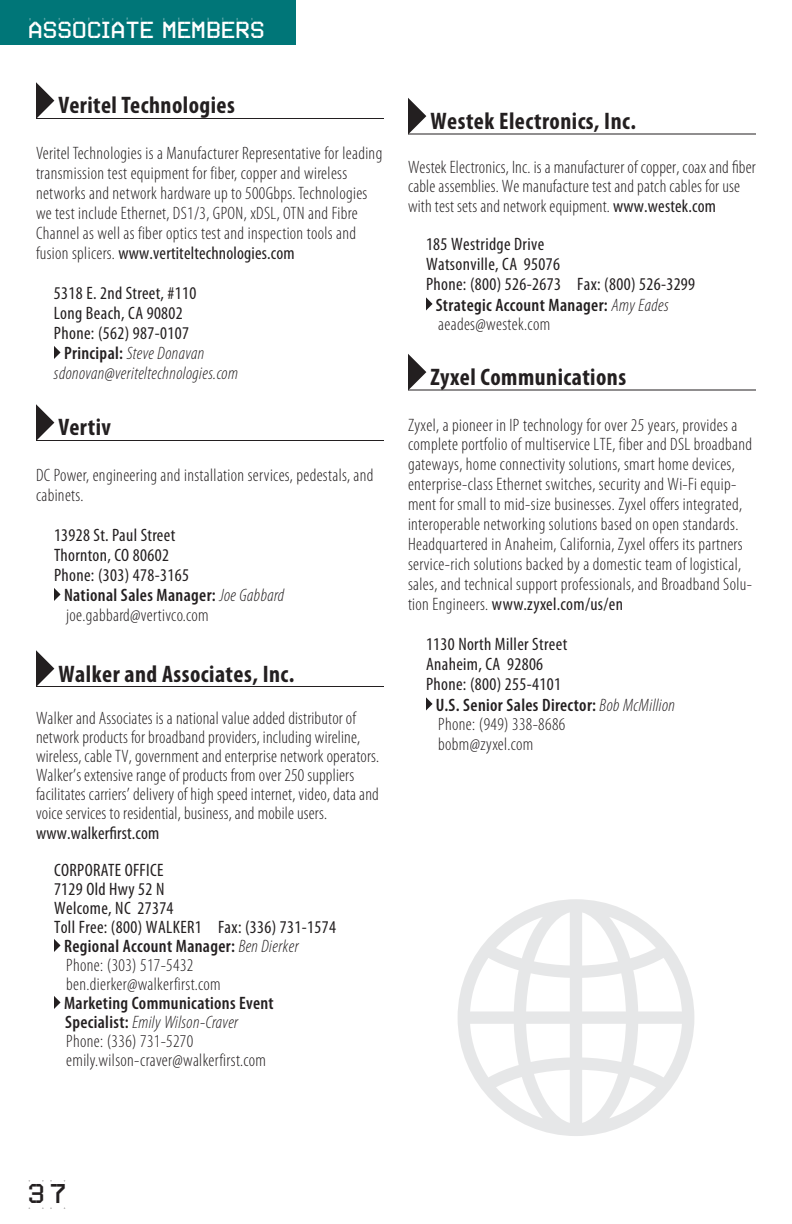
<style>
.page{position:relative;width:792px;height:1224px;background:#fff}
.page>*{position:absolute;margin:0;border:0;box-sizing:border-box;transform-origin:0 0}
.t1{font:28px "T SERIESD";color:#231f20}
.t2{font:700 condensed 24px "Myriad Pro";letter-spacing:.02em;color:#231f20}
.t3{font:24px "T SERIESA";color:#fff}
.t4{font:300 condensed 18px/20px "Myriad Pro";letter-spacing:.02em;color:#231f20}
.t5{font:condensed 18px/37px "Myriad Pro";letter-spacing:.02em;color:#231f20;text-align:right}
.t6{font:600 condensed 18px "Myriad Pro";letter-spacing:.02em;color:#231f20}
.t7{font:italic 300 condensed 18px "Myriad Pro";letter-spacing:.02em;color:#231f20}
.s1{font-weight:400}
.s2{font-weight:600;font-style:normal}
.s3{font-weight:300;font-style:italic}
.s4{font-weight:600}
.s5{font-style:italic}
</style>
<div class="page">
<div style="left:0;top:0;width:296px;height:45px;background:#007678"></div>
<svg style="left:458px;top:899px;width:236px;height:237px"></svg>
<svg style="left:36px;top:82px;width:18px;height:36px"></svg>
<hr style="left:36px;top:118px;width:348px;height:1px;background:#231f20">
<svg style="left:54px;top:346px;width:7px;height:13px"></svg>
<svg style="left:36px;top:404px;width:18px;height:36px"></svg>
<hr style="left:36px;top:440px;width:348px;height:1px;background:#231f20">
<svg style="left:54px;top:588px;width:7px;height:13px"></svg>
<svg style="left:36px;top:650px;width:18px;height:36px"></svg>
<hr style="left:36px;top:686px;width:348px;height:1px;background:#231f20">
<svg style="left:54px;top:939px;width:7px;height:13px"></svg>
<svg style="left:54px;top:996px;width:7px;height:13px"></svg>
<svg style="left:408px;top:98px;width:18px;height:36px"></svg>
<hr style="left:408px;top:134px;width:348px;height:1px;background:#231f20">
<svg style="left:426px;top:297px;width:7px;height:13px"></svg>
<svg style="left:408px;top:354px;width:18px;height:36px"></svg>
<hr style="left:408px;top:390px;width:348px;height:1px;background:#231f20">
<svg style="left:426px;top:697px;width:7px;height:13px"></svg>
<h2 class="t3" style="left:30px;top:18px;width:238px">ASSOCIATE MEMBERS</h2>
<h2 class="t2" style="left:59px;top:92px;width:178px">Veritel Technologies</h2>
<p class="t4" style="left:36px;top:143px;width:348px">Veritel Technologies is a Manufacturer Representative for leading transmission test equipment for fiber, copper and wireless networks and network hardware up to 500Gbps. Technologies we test include Ethernet, DS1/3, GPON, xDSL, OTN and Fibre Channel as well as fiber optics test and inspection tools and fusion splicers. <span class="s1">www.vertiteltechnologies.com</span></p>
<p class="t5" style="left:54px;top:275px;width:144px">5318 E. 2nd Street, #110</p>
<p class="t5" style="left:54px;top:295px;width:130px">Long Beach, CA 90802</p>
<p class="t5" style="left:54px;top:315px;width:136px">Phone: (562) 987-0107</p>
<p class="t7" style="left:64px;top:343px;width:142px"><span class="s2">Principal:</span> Steve Donavan</p>
<p class="t7" style="left:54px;top:363px;width:186px">sdonovan@veriteltechnologies.com</p>
<h2 class="t2" style="left:59px;top:414px;width:54px">Vertiv</h2>
<p class="t4" style="left:36px;top:465px;width:339px">DC Power, engineering and installation services, pedestals, and cabinets.</p>
<p class="t5" style="left:54px;top:517px;width:123px">13928 St. Paul Street</p>
<p class="t5" style="left:54px;top:537px;width:116px">Thornton, CO 80602</p>
<p class="t5" style="left:54px;top:557px;width:136px">Phone: (303) 478-3165</p>
<p class="t6" style="left:64px;top:585px;width:222px">National Sales Manager: <span class="s3">Joe Gabbard</span></p>
<p class="t4" style="left:66px;top:605px;width:144px">joe.gabbard@vertivco.com</p>
<h2 class="t2" style="left:59px;top:661px;width:237px">Walker and Associates, Inc.</h2>
<p class="t4" style="left:36px;top:709px;width:345px;line-height:19px">Walker and Associates is a national value added distributor of network products for broadband providers, including wireline, wireless, cable TV, government and enterprise network operators.<br>Walker’s extensive range of products from over 250 suppliers facilitates carriers’ delivery of high speed internet, video, data and voice services to residential, business, and mobile users.</p>
<p class="t5" style="left:36px;top:815px;width:129px">www.walkerfirst.com<br>CORPORATE OFFICE</p>
<p class="t5" style="left:54px;top:871px;width:112px">7129 Old Hwy 52 N</p>
<p class="t5" style="left:54px;top:890px;width:121px">Welcome, NC 27374</p>
<p class="t5" style="left:54px;top:909px;width:283px">Toll Free: (800) WALKER1 Fax: (336) 731-1574</p>
<p class="t6" style="left:64px;top:936px;width:236px">Regional Account Manager: <span class="s3">Ben Dierker</span></p>
<p class="t4" style="left:66px;top:955px;width:129px">Phone: (303) 517-5432</p>
<p class="t4" style="left:66px;top:974px;width:156px">ben.dierker@walkerfirst.com</p>
<p class="t4" style="left:64px;top:994px;width:211px;line-height:19px"><span class="s4">Marketing Communications Event<br>Specialist:</span> <span class="s5">Emily Wilson-Craver<br></span>Phone: (336) 731-5270 emily.wilson-craver@walkerfirst.com</p>
<h2 class="t2" style="left:431px;top:107px;width:207px">Westek Electronics, Inc.</h2>
<p class="t4" style="left:408px;top:157px;width:349px">Westek Electronics, Inc. is a manufacturer of copper, coax and fiber cable assemblies. We manufacture test and patch cables for use with test sets and network equipment. <span class="s1">www.westek.com</span></p>
<p class="t5" style="left:426px;top:226px;width:120px">185 Westridge Drive</p>
<p class="t5" style="left:426px;top:246px;width:135px">Watsonville, CA 95076</p>
<p class="t5" style="left:426px;top:266px;width:271px">Phone: (800) 526-2673 Fax: (800) 526-3299</p>
<p class="t6" style="left:436px;top:295px;width:235px">Strategic Account Manager: <span class="s3">Amy Eades</span></p>
<p class="t4" style="left:438px;top:315px;width:114px">aeades@westek.com</p>
<h2 class="t2" style="left:431px;top:363px;width:197px">Zyxel Communications</h2>
<p class="t4" style="left:408px;top:415px;width:346px">Zyxel, a pioneer in IP technology for over 25 years, provides a complete portfolio of multiservice LTE, fiber and DSL broadband gateways, home connectivity solutions, smart home devices, enterprise-class Ethernet switches, security and Wi-Fi equip&shy;ment for small to mid-size businesses. Zyxel offers integrated, interoperable networking solutions based on open standards.<br>Headquartered in Anaheim, California, Zyxel offers its partners service-rich solutions backed by a domestic team of logistical, sales, and technical support professionals, and Broadband Solu&shy;tion Engineers. <span class="s1">www.zyxel.com/us/en</span></p>
<p class="t5" style="left:426px;top:626px;width:143px">1130 North Miller Street</p>
<p class="t5" style="left:426px;top:646px;width:119px">Anaheim, CA 92806</p>
<p class="t5" style="left:426px;top:666px;width:136px">Phone: (800) 255-4101</p>
<p class="t6" style="left:436px;top:695px;width:241px">U.S. Senior Sales Director: <span class="s3">Bob McMillion</span></p>
<p class="t4" style="left:438px;top:715px;width:129px">Phone: (949) 338-8686</p>
<p class="t4" style="left:438px;top:735px;width:97px">bobm@zyxel.com</p>
<h1 class="t1" style="left:26px;top:1181px;width:44px">37</h1>
</div>
